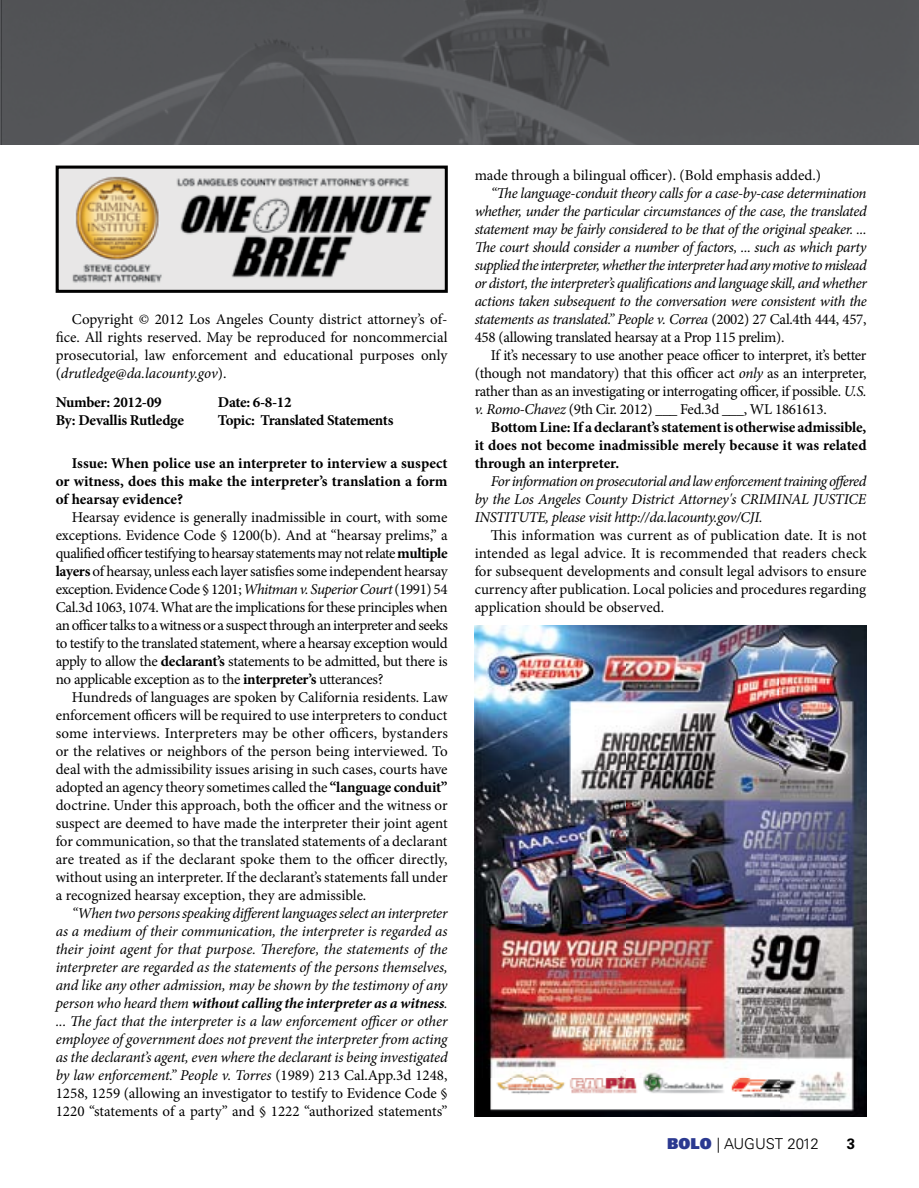
<style>
.page{position:relative;width:919px;height:1188px;background:#fff}
.page>*{position:absolute;margin:0;border:0;box-sizing:border-box;transform-origin:0 0}
.t1{font:15px/18px "Minion Pro";letter-spacing:-.01em;color:#000;text-align:justify}
.t2{font:italic 15px/18px "Minion Pro";letter-spacing:-.02em;color:#000;text-align:justify}
.t3{font:700 15px/18px "Minion Pro";letter-spacing:-.01em;color:#000;text-align:justify}
.t4{font:300 15px "Univers LT Std";letter-spacing:-.01em;color:#000}
.t5{font:700 15px "Univers LT Std";color:#000}
.s1{font-style:italic}
.s2{font-weight:700}
.s3{font-style:normal}
.s4{font-family:"Univers LT Std X Black";font-weight:400;color:#2b3990}
</style>
<div class="page">
<img style="left:0;top:0;width:918px;height:144px">
<img style="left:60px;top:170px;width:383px;height:119px">
<div style="left:56px;top:166px;width:391px;height:127px;border:3px solid #000"></div>
<img style="left:474px;top:625px;width:392px;height:491px">
<p class="t1" style="left:56px;top:310px;width:393px;text-indent:16px">Copyright © 2012 Los Angeles County district attorney’s of&shy;fice. All rights reserved. May be reproduced for noncommercial prosecutorial, law enforcement and educational purposes only (<span class="s1">drutledge@da.lacounty.gov</span>).</p>
<p class="t3" style="left:56px;top:393px;width:107px">Number: 2012-09</p>
<p class="t3" style="left:218px;top:393px;width:75px">Date: 6-8-12</p>
<p class="t3" style="left:56px;top:411px;width:130px">By: Devallis Rutledge</p>
<p class="t3" style="left:218px;top:411px;width:177px">Topic: Translated Statements</p>
<p class="t3" style="left:56px;top:454px;width:393px;text-indent:16px">Issue: When police use an interpreter to interview a suspect or witness, does this make the interpreter’s translation a form of hearsay evidence?</p>
<p class="t1" style="left:56px;top:508px;width:393px;text-indent:16px">Hearsay evidence is generally inadmissible in court, with some exceptions. Evidence Code § 1200(b). And at “hearsay prelims,” a qualified officer testifying to hearsay statements may not relate <span class="s2">multiple layers</span> of hearsay, unless each layer satisfies some independent hearsay exception. Evidence Code § 1201; <span class="s1">Whitman v. Superior Court</span> (1991) 54<br>Cal.3d 1063, 1074. What are the implications for these principles when an officer talks to a witness or a suspect through an interpreter and seeks to testify to the translated statement, where a hearsay exception would apply to allow the <span class="s2">declarant’s</span> statements to be admitted, but there is no applicable exception as to the <span class="s2">interpreter’s</span> utterances?</p>
<p class="t1" style="left:56px;top:688px;width:393px;text-indent:16px">Hundreds of languages are spoken by California residents. Law enforcement officers will be required to use interpreters to conduct some interviews. Interpreters may be other officers, bystanders or the relatives or neighbors of the person being interviewed. To deal with the admissibility issues arising in such cases, courts have adopted an agency theory sometimes called the <span class="s2">“language conduit” </span>doctrine. Under this approach, both the officer and the witness or suspect are deemed to have made the interpreter their joint agent for communication, so that the translated statements of a declarant are treated as if the declarant spoke them to the officer directly, without using an interpreter. If the declarant’s statements fall under a recognized hearsay exception, they are admissible.</p>
<p class="t2" style="left:56px;top:904px;width:393px;text-indent:16px">“When two persons speaking different languages select an interpreter as a medium of their communication, the interpreter is regarded as their joint agent for that purpose. Therefore, the statements of the interpreter are regarded as the statements of the persons themselves, and like any other admission, may be shown by the testimony of any person who heard them <span class="s2">without calling the interpreter as a witness</span>. ... The fact that the interpreter is a law enforcement officer or other employee of government does not prevent the interpreter from acting as the declarant’s agent, even where the declarant is being investigated by law enforcement.” People v. Torres <span class="s3">(1989) 213 Cal.App.3d 1248, 1258, 1259 (allowing an investigator to testify to Evidence Code § 1220 “statements of a party” and § 1222 “authorized statements”</span></p>
<p class="t1" style="left:474px;top:166px;width:347px">made through a bilingual officer). (Bold emphasis added.)</p>
<p class="t2" style="left:474px;top:184px;width:393px;text-indent:16px">“The language-conduit theory calls for a case-by-case determination whether, under the particular circumstances of the case, the translated statement may be fairly considered to be that of the original speaker. ...<br>The court should consider a number of factors, ... such as which party supplied the interpreter, whether the interpreter had any motive to mislead or distort, the interpreter’s qualifications and language skill, and whether actions taken subsequent to the conversation were consistent with the statements as translated.” People v. Correa <span class="s3">(2002) 27 Cal.4th 444, 457, 458 (allowing translated hearsay at a Prop 115 prelim).</span></p>
<p class="t1" style="left:474px;top:346px;width:393px;text-indent:16px">If it’s necessary to use another peace officer to interpret, it’s better (though not mandatory) that this officer act <span class="s1">only</span> as an interpreter, rather than as an investigating or interrogating officer, if possible. <span class="s1">U.S. v. Romo-Chavez</span> (9th Cir. 2012) ___ Fed.3d ___, WL 1861613.</p>
<p class="t3" style="left:474px;top:418px;width:393px;text-indent:16px">Bottom Line: If a declarant’s statement is otherwise admissible, it does not become inadmissible merely because it was related through an interpreter.</p>
<p class="t2" style="left:474px;top:472px;width:393px;text-indent:16px">For information on prosecutorial and law enforcement training offered by the Los Angeles County District Attorney's CRIMINAL JUSTICE INSTITUTE, please visit http://da.lacounty.gov/CJI.</p>
<p class="t1" style="left:474px;top:526px;width:393px;text-indent:16px">This information was current as of publication date. It is not intended as legal advice. It is recommended that readers check for subsequent developments and consult legal advisors to ensure currency after publication. Local policies and procedures regarding application should be observed.</p>
<p class="t4" style="left:666px;top:1134px;width:153px"><span class="s4">BOLO</span> | AUGUST 2012</p>
<p class="t5" style="left:846px;top:1134px;width:10px">3</p>
</div>
